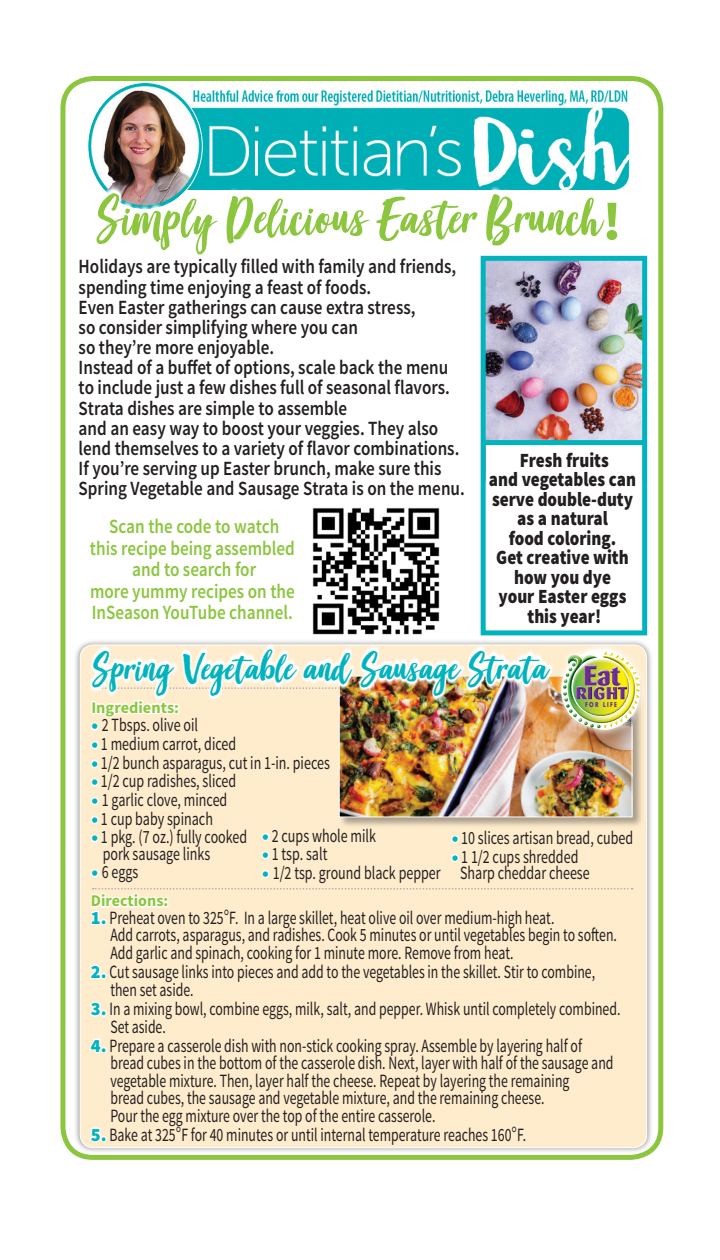
<style>
.page{position:relative;width:720px;height:1260px;background:#fff}
.page>*{position:absolute;margin:0;border:0;box-sizing:border-box;transform-origin:0 0}
.t1{font:54.75px "Good Vibes";color:#8bc63e;scale:1.09 1}
.t2{font:39.75px "Good Vibes";color:#00b3bd;scale:1.12 1}
.t3{font:600 20.25px/20.2px "Source Sans Pro";color:#231f20;scale:.85 1}
.t4{font:900 20.25px/19.5px "Source Sans Pro";color:#231f20;scale:.85 1}
.t5{font:600 20.25px/21.5px "Source Sans Pro";color:#8bc63e;scale:.85 1}
.t6{font:18.75px "Source Sans Pro";color:#231f20;scale:.74 1}
.t7{font:18.75px "Source Sans Pro";color:#231f20;scale:.75 1}
.t8{font:700 16.5px "Source Sans Pro";color:#8bc63e}
.t9{font:700 16.25px "Source Sans Pro";color:#8bc63e}
.t10{font:700 6.5px "Futura";letter-spacing:.26em;color:#6c2c91;scale:.79 1}
.s1{font-family:"Source Sans Pro";font-weight:700}
.s2{font-weight:900;color:#00b3bd}
.s3{font-family:"Futura"}
</style>
<div class="page">
<img style="left:202px;top:76px;width:452px;height:113px">
<div style="left:60px;top:76px;width:603px;height:1084px;border:5px solid #8bc63e;border-radius:30px"></div>
<img style="left:88px;top:84px;width:114px;height:70px">
<div style="left:74px;top:639px;width:579px;height:515px;background:#231f20;opacity:.51"></div>
<div style="left:80px;top:645px;width:567px;height:503px;background:#feeccd;border-radius:13px"></div>
<div style="left:339px;top:676px;width:305px;height:153px;background:#231f20;opacity:.39"></div>
<img style="left:341px;top:748px;width:289px;height:67px">
<div style="left:339px;top:676px;width:293px;height:141px;border:1px solid #fff"></div>
<svg style="left:640px;top:642px;width:7px;height:95px"></svg>
<svg style="left:91px;top:888px;width:542px;height:37px"></svg>
<svg style="left:90px;top:964px;width:17px;height:15px"></svg>
<svg style="left:90px;top:1002px;width:12px;height:15px"></svg>
<div style="left:101px;top:1010px;width:6px;height:7px;border:2px solid #fff;border-radius:50%"></div>
<svg style="left:90px;top:1038px;width:17px;height:15px"></svg>
<svg style="left:90px;top:1127px;width:17px;height:15px"></svg>
<img style="left:63px;top:631px;width:577px;height:117px">
<div style="left:91px;top:723px;width:8px;height:7px;border:2px solid #fff;border-radius:50%"></div>
<div style="left:91px;top:741px;width:8px;height:8px;border:2px solid #fff;border-radius:50%"></div>
<div style="left:91px;top:760px;width:8px;height:8px;border:2px solid #fff;border-radius:50%"></div>
<div style="left:91px;top:779px;width:8px;height:7px;border:2px solid #fff;border-radius:50%"></div>
<div style="left:91px;top:797px;width:8px;height:8px;border:2px solid #fff;border-radius:50%"></div>
<div style="left:91px;top:816px;width:8px;height:8px;border:2px solid #fff;border-radius:50%"></div>
<div style="left:91px;top:835px;width:8px;height:7px;border:2px solid #fff;border-radius:50%"></div>
<div style="left:91px;top:870px;width:8px;height:7px;border:2px solid #fff;border-radius:50%"></div>
<div style="left:262px;top:833px;width:7px;height:8px;border:2px solid #fff;border-radius:50%"></div>
<div style="left:262px;top:852px;width:7px;height:7px;border:2px solid #fff;border-radius:50%"></div>
<div style="left:262px;top:870px;width:7px;height:8px;border:2px solid #fff;border-radius:50%"></div>
<div style="left:451px;top:835px;width:8px;height:8px;border:2px solid #fff;border-radius:50%"></div>
<div style="left:451px;top:854px;width:8px;height:8px;border:2px solid #fff;border-radius:50%"></div>
<svg style="left:61px;top:154px;width:559px;height:229px"></svg>
<img style="left:312px;top:508px;width:129px;height:128px">
<img style="left:487px;top:262px;width:154px;height:178px">
<div style="left:481px;top:256px;width:166px;height:379px;border:5px solid #00b3bd"></div>
<div style="left:486px;top:443px;width:156px;height:187px;background:#fff"></div>
<div style="left:482px;top:440px;width:161px;height:5px;background:#00b3bd"></div>
<p class="t1" style="left:97px;top:191px;width:484px">Simply Delicious Easter Brunch<span class="s1">!</span></p>
<p class="t3" style="left:79px;top:257px;width:446px">Holidays are typically filled with family and friends,</p>
<p class="t3" style="left:79px;top:277px;width:346px">spending time enjoying a feast of foods.</p>
<p class="t3" style="left:79px;top:298px;width:398px">Even Easter gatherings can cause extra stress,</p>
<p class="t3" style="left:79px;top:318px;width:330px">so consider simplifying where you can</p>
<p class="t3" style="left:79px;top:338px;width:232px">so they’re more enjoyable.</p>
<p class="t3" style="left:79px;top:358px;width:436px">Instead of a buffet of options, scale back the menu</p>
<p class="t3" style="left:79px;top:378px;width:438px">to include just a few dishes full of seasonal flavors.</p>
<p class="t3" style="left:79px;top:398px;width:318px">Strata dishes are simple to assemble</p>
<p class="t3" style="left:79px;top:419px;width:425px">and an easy way to boost your veggies. They also</p>
<p class="t3" style="left:79px;top:439px;width:449px">lend themselves to a variety of flavor combinations.</p>
<p class="t3" style="left:79px;top:459px;width:456px">If you’re serving up Easter brunch, make sure this<br>Spring Vegetable and Sausage Strata is on the menu.</p>
<p class="t5" style="left:109px;top:516px;width:201px">Scan the code to watch</p>
<p class="t5" style="left:90px;top:538px;width:242px">this recipe being assembled</p>
<p class="t5" style="left:132px;top:559px;width:147px">and to search for</p>
<p class="t5" style="left:90px;top:581px;width:242px">more yummy recipes on the<br>InSeason YouTube channel.</p>
<p class="t4" style="left:520px;top:451px;width:106px">Fresh fruits</p>
<p class="t4" style="left:489px;top:471px;width:175px">and vegetables can serve double-duty</p>
<p class="t4" style="left:517px;top:510px;width:108px">as a natural</p>
<p class="t4" style="left:509px;top:529px;width:128px">food coloring.</p>
<p class="t4" style="left:496px;top:549px;width:157px">Get creative with</p>
<p class="t4" style="left:514px;top:568px;width:116px">how you dye</p>
<p class="t4" style="left:499px;top:588px;width:152px">your Easter eggs</p>
<p class="t4" style="left:527px;top:607px;width:88px">this year!</p>
<p class="t2" style="left:92px;top:649px;width:408px">Spring Vegetable and Sausage Strata</p>
<p class="t9" style="left:91px;top:697px;width:89px">Ingredients:</p>
<p class="t7" style="left:91px;top:714px;width:144px"><span class="s2">•</span> 2 Tbsps. olive oil</p>
<p class="t7" style="left:91px;top:732px;width:195px"><span class="s2">•</span> 1 medium carrot, diced</p>
<p class="t7" style="left:91px;top:751px;width:319px"><span class="s2">•</span> 1/2 bunch asparagus, cut in 1-in. pieces</p>
<p class="t7" style="left:91px;top:770px;width:195px"><span class="s2">•</span> 1/2 cup radishes, sliced</p>
<p class="t7" style="left:91px;top:788px;width:183px"><span class="s2">•</span> 1 garlic clove, minced</p>
<p class="t7" style="left:91px;top:807px;width:164px"><span class="s2">•</span> 1 cup baby spinach</p>
<p class="t7" style="left:91px;top:826px;width:209px"><span class="s2">•</span> 1 pkg. (7 oz.) fully cooked</p>
<p class="t7" style="left:103px;top:842px;width:145px">pork sausage links</p>
<p class="t7" style="left:91px;top:861px;width:64px"><span class="s2">•</span> 6 eggs</p>
<p class="t7" style="left:262px;top:824px;width:153px"><span class="s2">•</span> 2 cups whole milk</p>
<p class="t7" style="left:262px;top:842px;width:88px"><span class="s2">•</span> 1 tsp. salt</p>
<p class="t7" style="left:262px;top:861px;width:240px"><span class="s2">•</span> 1/2 tsp. ground black pepper</p>
<p class="t10" style="left:585px;top:700px;width:42px">FOR LIFE</p>
<p class="t7" style="left:452px;top:826px;width:243px"><span class="s2">•</span> 10 slices artisan bread, cubed</p>
<p class="t7" style="left:452px;top:845px;width:171px"><span class="s2">•</span> 1 1/2 cups shredded</p>
<p class="t7" style="left:460px;top:861px;width:174px">Sharp cheddar cheese</p>
<p class="t8" style="left:91px;top:890px;width:79px">Directions:</p>
<p class="t6" style="left:91px;top:906px;width:628px"><span class="s2">1.</span> Preheat oven to 325<span class="s3">°</span>F. In a large skillet, heat olive oil over medium-high heat.</p>
<p class="t6" style="left:110px;top:924px;width:686px">Add carrots, asparagus, and radishes. Cook 5 minutes or until vegetables begin to soften.</p>
<p class="t6" style="left:110px;top:941px;width:546px">Add garlic and spinach, cooking for 1 minute more. Remove from heat.</p>
<p class="t6" style="left:91px;top:960px;width:683px"><span class="s2">2.</span> Cut sausage links into pieces and add to the vegetables in the skillet. Stir to combine,</p>
<p class="t6" style="left:110px;top:979px;width:114px">then set aside.</p>
<p class="t6" style="left:91px;top:997px;width:717px"><span class="s2">3.</span>In a mixing bowl, combine eggs, milk, salt, and pepper. Whisk until completely combined.</p>
<p class="t6" style="left:110px;top:1015px;width:77px">Set aside.</p>
<p class="t6" style="left:91px;top:1034px;width:665px"><span class="s2">4.</span> Prepare a casserole dish with non-stick cooking spray. Assemble by layering half of</p>
<p class="t6" style="left:110px;top:1051px;width:681px">bread cubes in the bottom of the casserole dish. Next, layer with half of the sausage and</p>
<p class="t6" style="left:110px;top:1069px;width:622px">vegetable mixture. Then, layer half the cheese. Repeat by layering the remaining</p>
<p class="t6" style="left:110px;top:1086px;width:588px">bread cubes, the sausage and vegetable mixture, and the remaining cheese.</p>
<p class="t6" style="left:110px;top:1104px;width:441px">Pour the egg mixture over the top of the entire casserole.</p>
<p class="t6" style="left:91px;top:1123px;width:590px"><span class="s2">5.</span> Bake at 325<span class="s3">°</span>F for 40 minutes or until internal temperature reaches 160<span class="s3">°</span>F.</p>
</div>
